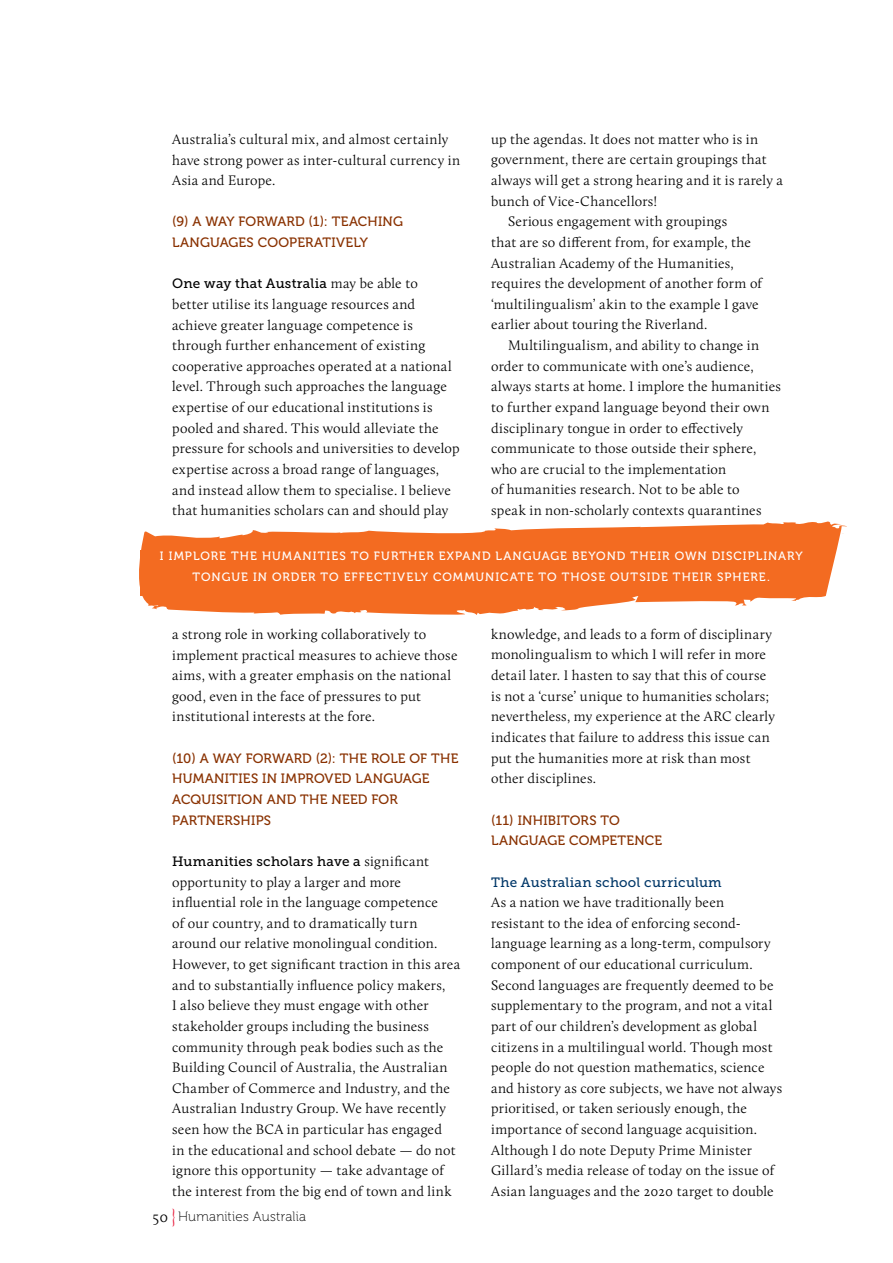
<style>
.page{position:relative;width:893px;height:1263px;background:#fff}
.page>*{position:absolute;margin:0;border:0;box-sizing:border-box;transform-origin:0 0}
.t1{font:300 14.25px/20.5px "Calluna";letter-spacing:.035em;color:#000}
.t2{font:300 14.25px/20.5px "Calluna";letter-spacing:.015em;color:#000}
.t3{font:13.5px/20.7px "Museo 500";letter-spacing:.015em;color:#893101}
.t4{font:13.5px "Museo Slab 500";letter-spacing:.02em;color:#000}
.t5{font:13.5px "Museo Slab 500";letter-spacing:.02em;color:#003768}
.t6{font:13.5px "Museo 100";letter-spacing:.01em;color:#000}
.t7{font:12px/21px "Museo 500";letter-spacing:.085em;color:#fff;text-align:center}
.s1{font-family:"Calluna";font-weight:300;font-size:14.25px}
.s2{font-family:"Calluna";font-weight:300;font-size:15.75px}
.s3{font-family:"Democratica";font-size:18px;color:#e71939}
</style>
<div class="page">
<svg style="left:139px;top:521px;width:708px;height:94px;fill:#f36b21"></svg>
<div style="left:141px;top:551px;width:681px;height:45px;background:#f36b21"></div>
<p class="t1" style="left:172px;top:129px;width:289px">Australia’s cultural mix, and almost certainly have strong power as inter-cultural currency in<br>Asia and Europe.</p>
<p class="t3" style="left:172px;top:212px;width:232px">(9) A WAY FORWARD (1): TEACHING<br>LANGUAGES COOPERATIVELY</p>
<p class="t4" style="left:172px;top:276px;width:247px">One way that Australia <span class="s1">may be able to</span></p>
<p class="t1" style="left:172px;top:294px;width:289px">better utilise its language resources and achieve greater language competence is through further enhancement of existing cooperative approaches operated at a national level. Through such approaches the language expertise of our educational institutions is pooled and shared. This would alleviate the pressure for schools and universities to develop expertise across a broad range of languages, and instead allow them to specialise. I believe that humanities scholars can and should play</p>
<p class="t1" style="left:491px;top:129px;width:268px">up the agendas. It does not matter who is in</p>
<p class="t1" style="left:491px;top:149px;width:277px">government, there are certain groupings that</p>
<p class="t1" style="left:491px;top:170px;width:293px">always will get a strong hearing and it is rarely a</p>
<p class="t1" style="left:491px;top:191px;width:168px">bunch of Vice-Chancellors!</p>
<p class="t1" style="left:508px;top:211px;width:220px">Serious engagement with groupings</p>
<p class="t1" style="left:491px;top:232px;width:261px">that are so different from, for example, the</p>
<p class="t1" style="left:491px;top:252px;width:244px">Australian Academy of the Humanities,</p>
<p class="t1" style="left:491px;top:273px;width:272px">requires the development of another form of</p>
<p class="t1" style="left:491px;top:294px;width:269px">‘multilingualism’ akin to the example I gave</p>
<p class="t1" style="left:491px;top:314px;width:218px">earlier about touring the Riverland.</p>
<p class="t1" style="left:508px;top:335px;width:253px">Multilingualism, and ability to change in</p>
<p class="t1" style="left:491px;top:356px;width:264px">order to communicate with one’s audience,</p>
<p class="t1" style="left:491px;top:376px;width:291px">always starts at home. I implore the humanities</p>
<p class="t1" style="left:491px;top:397px;width:280px">to further expand language beyond their own</p>
<p class="t1" style="left:491px;top:417px;width:253px">disciplinary tongue in order to effectively</p>
<p class="t1" style="left:491px;top:438px;width:267px">communicate to those outside their sphere,</p>
<p class="t1" style="left:491px;top:459px;width:237px">who are crucial to the implementation</p>
<p class="t1" style="left:491px;top:479px;width:250px">of humanities research. Not to be able to</p>
<p class="t1" style="left:491px;top:500px;width:272px">speak in non-scholarly contexts quarantines</p>
<p class="t7" style="left:160px;top:545px;width:644px">I IMPLORE THE HUMANITIES TO FURTHER EXPAND LANGUAGE BEYOND THEIR OWN DISCIPLINARY<br>TONGUE IN ORDER TO EFFECTIVELY COMMUNICATE TO THOSE OUTSIDE THEIR SPHERE.</p>
<p class="t1" style="left:172px;top:624px;width:287px">a strong role in working collaboratively to implement practical measures to achieve those aims, with a greater emphasis on the national good, even in the face of pressures to put institutional interests at the fore.</p>
<p class="t3" style="left:172px;top:748px;width:288px">(10) A WAY FORWARD (2): THE ROLE OF THE<br>HUMANITIES IN IMPROVED LANGUAGE<br>ACQUISITION AND THE NEED FOR<br>PARTNERSHIPS</p>
<p class="t4" style="left:172px;top:854px;width:258px">Humanities scholars have a <span class="s1">significant</span></p>
<p class="t2" style="left:172px;top:871px;width:289px">opportunity to play a larger and more influential role in the language competence<br>of our country, and to dramatically turn around our relative monolingual condition.<br>However, to get significant traction in this area and to substantially influence policy makers,<br>I also believe they must engage with other stakeholder groups including the business community through peak bodies such as the Building Council of Australia, the Australian Chamber of Commerce and Industry, and the Australian Industry Group. We have recently seen how the BCA in particular has engaged<br>in the educational and school debate — do not ignore this opportunity — take advantage of the interest from the big end of town and link</p>
<p class="t6" style="left:153px;top:1210px;width:155px"><span class="s2">50</span> <span class="s3">}</span> Humanities Australia</p>
<p class="t2" style="left:491px;top:624px;width:283px">knowledge, and leads to a form of disciplinary monolingualism to which I will refer in more detail later. I hasten to say that this of course is not a ‘curse’ unique to humanities scholars; nevertheless, my experience at the ARC</p>
<p class="t1" style="left:491px;top:706px;width:285px;text-indent:244px">clearly indicates that failure to address this issue can put the humanities more at risk than most other disciplines.</p>
<p class="t3" style="left:491px;top:810px;width:173px">(11) INHIBITORS TO<br>LANGUAGE COMPETENCE</p>
<p class="t5" style="left:491px;top:874px;width:232px">The Australian school curriculum</p>
<p class="t1" style="left:491px;top:892px;width:292px">As a nation we have traditionally been<br>resistant to the idea of enforcing second&shy;language learning as a long-term, compulsory component of our educational curriculum.<br>Second languages are frequently deemed to be supplementary to the program, and not a vital part of our children’s development as global citizens in a multilingual world. Though most people do not question mathematics, science and history as core subjects, we have not always prioritised, or taken seriously enough, the importance of second language acquisition.<br>Although I do note Deputy Prime Minister Gillard’s media release of today on the issue of Asian languages and the 2020 target to double</p>
</div>
